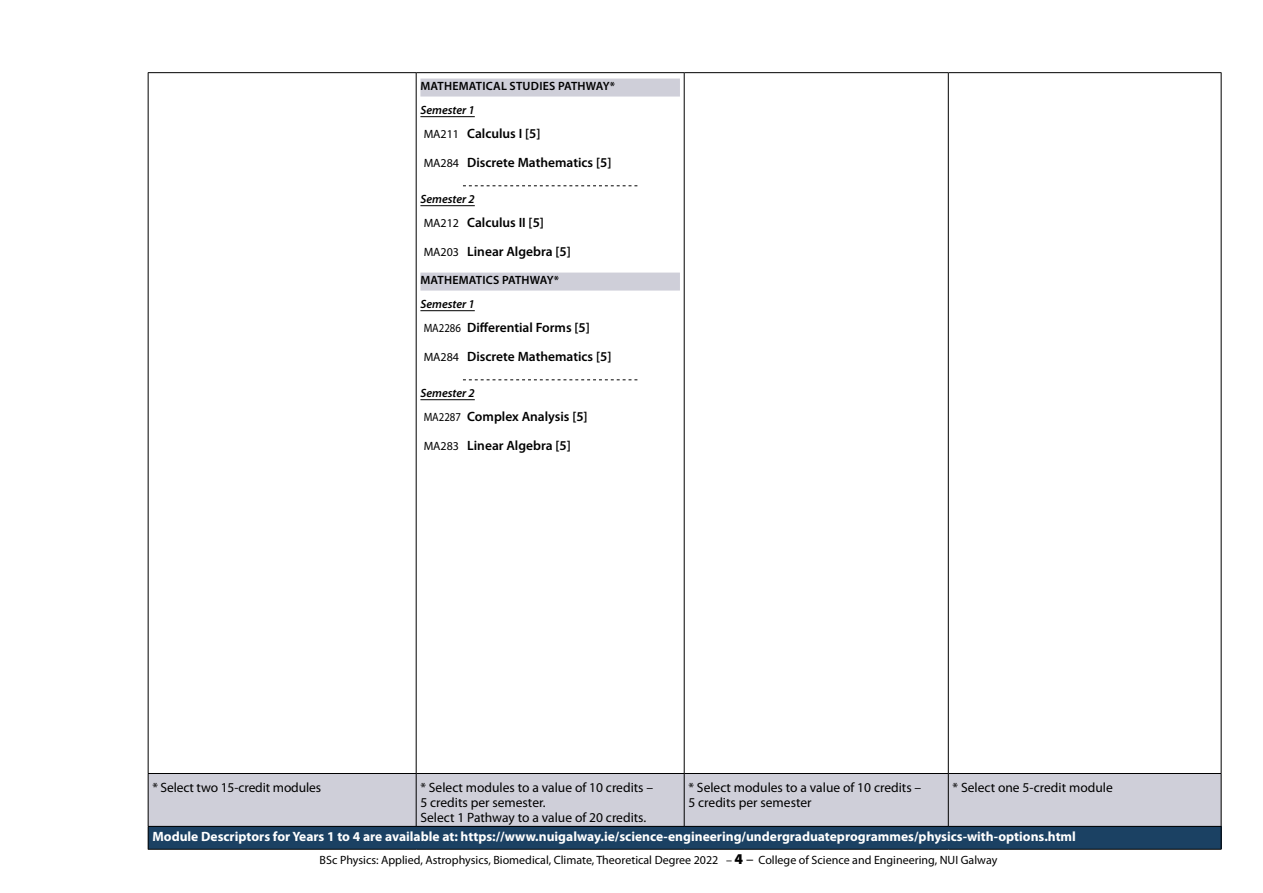
<style>
.page{position:relative;width:1263px;height:893px;background:#fff}
.page>*{position:absolute;margin:0;border:0;box-sizing:border-box;transform-origin:0 0}
.t1{font:13.5px/15px "Myriad Pro";color:#000}
.t2{font:600 13.5px/28.5px "Myriad Pro";color:#000}
.t3{font:700 13.5px "Myriad Pro";color:#fff}
.t4{font:12px "Myriad Pro";color:#000}
.t5{font:600 12px "Myriad Pro";letter-spacing:.02em;color:#000}
.t6{font:italic 600 12px "Myriad Pro";color:#000}
.s1{font-weight:400;font-size:12px}
.s2{font-weight:900;font-size:15px}
.s3{font-size:15px}
</style>
<div class="page">
<div style="left:149px;top:774px;width:1072px;height:52px;background:#cfcfd9"></div>
<div style="left:148px;top:826px;width:1073px;height:23px;background:#1b4163"></div>
<hr style="left:148px;top:72px;width:268px;height:1px;background:#000">
<hr style="left:148px;top:73px;width:1px;height:700px;background:#000">
<hr style="left:416px;top:72px;width:268px;height:1px;background:#000">
<hr style="left:416px;top:73px;width:1px;height:700px;background:#000">
<hr style="left:684px;top:72px;width:264px;height:1px;background:#000">
<hr style="left:684px;top:73px;width:1px;height:700px;background:#000">
<hr style="left:948px;top:72px;width:273px;height:1px;background:#000">
<hr style="left:948px;top:73px;width:1px;height:700px;background:#000">
<hr style="left:1221px;top:73px;width:1px;height:700px;background:#000">
<hr style="left:148px;top:773px;width:268px;height:1px;background:#000">
<hr style="left:148px;top:774px;width:1px;height:52px;background:#000">
<hr style="left:416px;top:773px;width:268px;height:1px;background:#000">
<hr style="left:416px;top:774px;width:1px;height:52px;background:#000">
<hr style="left:684px;top:773px;width:264px;height:1px;background:#000">
<hr style="left:684px;top:774px;width:1px;height:52px;background:#000">
<hr style="left:948px;top:773px;width:273px;height:1px;background:#000">
<hr style="left:948px;top:774px;width:1px;height:52px;background:#000">
<hr style="left:1221px;top:774px;width:1px;height:52px;background:#000">
<hr style="left:148px;top:826px;width:268px;height:1px;background:#000">
<svg style="left:148px;top:827px;width:1px;height:22px"></svg>
<hr style="left:416px;top:826px;width:268px;height:1px;background:#000">
<hr style="left:684px;top:826px;width:264px;height:1px;background:#000">
<hr style="left:948px;top:826px;width:273px;height:1px;background:#000">
<svg style="left:1221px;top:827px;width:1px;height:22px"></svg>
<hr style="left:148px;top:849px;width:268px;height:1px;background:#000">
<hr style="left:416px;top:849px;width:268px;height:1px;background:#000">
<hr style="left:684px;top:849px;width:264px;height:1px;background:#000">
<hr style="left:948px;top:849px;width:273px;height:1px;background:#000">
<div style="left:420px;top:79px;width:260px;height:18px;background:#cfcfd9"></div>
<hr style="left:420px;top:116px;width:55px;height:1px;background:#000">
<svg style="left:463px;top:185px;width:174px;height:1px"></svg>
<hr style="left:420px;top:205px;width:55px;height:1px;background:#000">
<div style="left:420px;top:273px;width:260px;height:18px;background:#cfcfd9"></div>
<hr style="left:420px;top:310px;width:55px;height:1px;background:#000">
<svg style="left:463px;top:379px;width:174px;height:1px"></svg>
<hr style="left:420px;top:399px;width:55px;height:1px;background:#000">
<p class="t5" style="left:421px;top:78px;width:196px">MATHEMATICAL STUDIES PATHWAY*</p>
<p class="t6" style="left:420px;top:102px;width:56px">Semester 1</p>
<p class="t2" style="left:424px;top:119px;width:189px"><span class="s1">MA211</span> Calculus I [5]<br><span class="s1">MA284</span> Discrete Mathematics [5]</p>
<p class="t6" style="left:420px;top:192px;width:56px">Semester 2</p>
<p class="t2" style="left:424px;top:208px;width:149px"><span class="s1">MA212</span> Calculus II [5]<br><span class="s1">MA203</span> Linear Algebra [5]</p>
<p class="t5" style="left:421px;top:273px;width:140px">MATHEMATICS PATHWAY*</p>
<p class="t6" style="left:420px;top:297px;width:56px">Semester 1</p>
<p class="t2" style="left:424px;top:313px;width:189px"><span class="s1">MA2286</span> Differential Forms [5]<br><span class="s1">MA284</span> Discrete Mathematics [5]</p>
<p class="t6" style="left:420px;top:386px;width:56px">Semester 2</p>
<p class="t2" style="left:424px;top:402px;width:165px"><span class="s1">MA2287</span> Complex Analysis [5]<br><span class="s1">MA283</span> Linear Algebra [5]</p>
<p class="t1" style="left:152px;top:780px;width:170px">* Select two 15-credit modules</p>
<p class="t1" style="left:420px;top:780px;width:234px">* Select modules to a value of 10 credits –<br>5 credits per semester.<br>Select 1 Pathway to a value of 20 credits.</p>
<p class="t1" style="left:688px;top:780px;width:234px">* Select modules to a value of 10 credits –<br>5 credits per semester</p>
<p class="t1" style="left:952px;top:780px;width:162px">* Select one 5-credit module</p>
<p class="t3" style="left:152px;top:827px;width:925px">Module Descriptors for Years 1 to 4 are available at: https://www.nuigalway.ie/science-engineering/undergraduateprogrammes/physics-with-options.html</p>
<p class="t4" style="left:320px;top:853px;width:679px">BSc Physics: Applied, Astrophysics, Biomedical, Climate, Theoretical Degree 2022 – <span class="s2">4</span> <span class="s3">–</span> College of Science and Engineering, NUI Galway</p>
</div>
